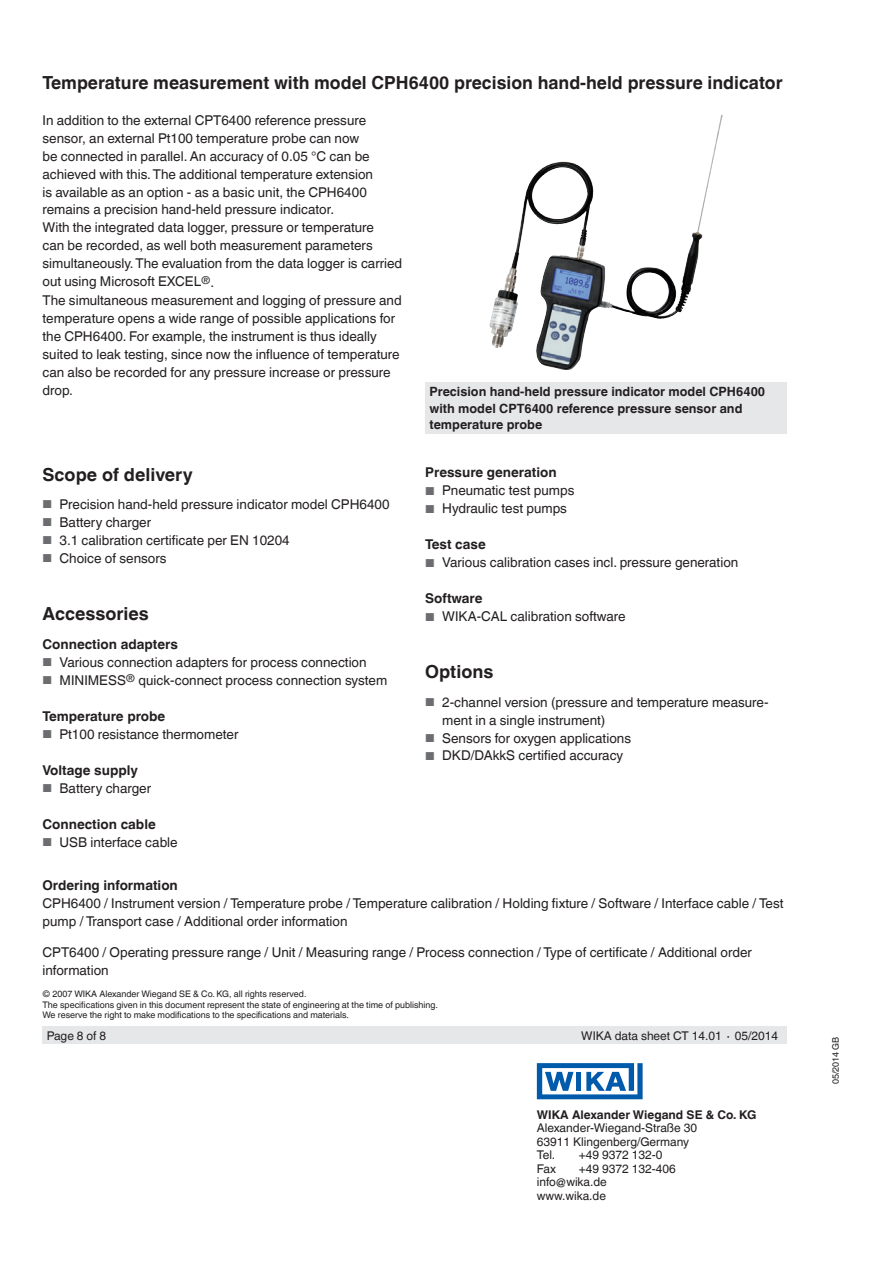
<style>
.page{position:relative;width:893px;height:1263px;background:#fff}
.page>*{position:absolute;margin:0;border:0;box-sizing:border-box;transform-origin:0 0}
.t1{font:700 18px "Helvetica World";color:#231f20}
.t2{font:13.5px/18px "Helvetica World";color:#231f20}
.t3{font:700 13.5px "Helvetica World";color:#231f20}
.t4{font:700 12.75px/16.5px "Helvetica World";color:#231f20}
.t5{font:12px/13.5px "Helvetica World";color:#231f20}
.t6{font:700 12px "Helvetica World";color:#231f20}
.t7{font:9px/10.5px "Helvetica World";color:#231f20}
.s1{font-size:11.55px;color:#6c6d70}
</style>
<div class="page">
<svg style="left:537px;top:1063px;width:106px;height:36px"></svg>
<div style="left:43px;top:1027px;width:744px;height:17px;background:#e6e7e9"></div>
<img style="left:658px;top:116px;width:63px;height:200px">
<div style="left:425px;top:383px;width:362px;height:51px;background:#e6e7e9"></div>
<h1 class="t1" style="left:43px;top:73px;width:742px">Temperature measurement with model CPH6400 precision hand-held pressure indicator</h1>
<p class="t2" style="left:43px;top:111px;width:361px">In addition to the external CPT6400 reference pressure sensor, an external Pt100 temperature probe can now<br>be connected in parallel. An accuracy of 0.05 °C can be achieved with this. The additional temperature extension<br>is available as an option - as a basic unit, the CPH6400 remains a precision hand-held pressure indicator.<br>With the integrated data logger, pressure or temperature<br>can be recorded, as well both measurement parameters simultaneously. The evaluation from the data logger is carried out using Microsoft EXCEL<sup>®</sup>.<br>The simultaneous measurement and logging of pressure and temperature opens a wide range of possible applications for the CPH6400. For example, the instrument is thus ideally suited to leak testing, since now the influence of temperature can also be recorded for any pressure increase or pressure drop.</p>
<h1 class="t1" style="left:43px;top:464px;width:152px">Scope of delivery</h1>
<p class="t2" style="left:43px;top:495px;width:349px"><span class="s1">■</span> Precision hand-held pressure indicator model CPH6400</p>
<p class="t2" style="left:43px;top:513px;width:110px"><span class="s1">■</span> Battery charger</p>
<p class="t2" style="left:43px;top:531px;width:249px"><span class="s1">■</span> 3.1 calibration certificate per EN 10204</p>
<p class="t2" style="left:43px;top:549px;width:126px"><span class="s1">■</span> Choice of sensors</p>
<h1 class="t1" style="left:43px;top:603px;width:108px">Accessories</h1>
<p class="t3" style="left:43px;top:636px;width:137px">Connection adapters</p>
<p class="t2" style="left:43px;top:653px;width:326px"><span class="s1">■</span> Various connection adapters for process connection</p>
<p class="t2" style="left:43px;top:671px;width:346px"><span class="s1">■</span> MINIMESS<sup>®</sup> quick-connect process connection system</p>
<p class="t3" style="left:43px;top:708px;width:124px">Temperature probe</p>
<p class="t2" style="left:43px;top:725px;width:197px"><span class="s1">■</span> Pt100 resistance thermometer</p>
<p class="t3" style="left:43px;top:762px;width:97px">Voltage supply</p>
<p class="t2" style="left:43px;top:779px;width:110px"><span class="s1">■</span> Battery charger</p>
<p class="t3" style="left:43px;top:816px;width:115px">Connection cable</p>
<p class="t2" style="left:43px;top:833px;width:137px"><span class="s1">■</span> USB interface cable</p>
<p class="t4" style="left:429px;top:384px;width:337px">Precision hand-held pressure indicator model CPH6400 with model CPT6400 reference pressure sensor and temperature probe</p>
<p class="t3" style="left:425px;top:465px;width:133px">Pressure generation</p>
<p class="t2" style="left:425px;top:482px;width:151px"><span class="s1">■</span> Pneumatic test pumps</p>
<p class="t2" style="left:425px;top:500px;width:143px"><span class="s1">■</span> Hydraulic test pumps</p>
<p class="t3" style="left:425px;top:537px;width:62px">Test case</p>
<p class="t2" style="left:425px;top:554px;width:315px"><span class="s1">■</span> Various calibration cases incl. pressure generation</p>
<p class="t3" style="left:425px;top:591px;width:59px">Software</p>
<p class="t2" style="left:425px;top:608px;width:202px"><span class="s1">■</span> WIKA-CAL calibration software</p>
<h1 class="t1" style="left:425px;top:662px;width:70px">Options</h1>
<p class="t2" style="left:442px;top:693px;width:328px;text-indent:-17px"><span class="s1">■</span> 2-channel version (pressure and temperature measure&shy;ment in a single instrument)</p>
<p class="t2" style="left:425px;top:729px;width:207px"><span class="s1">■</span> Sensors for oxygen applications</p>
<p class="t2" style="left:425px;top:746px;width:200px"><span class="s1">■</span> DKD/DAkkS certified accuracy</p>
<p class="t3" style="left:43px;top:877px;width:137px">Ordering information</p>
<p class="t2" style="left:43px;top:894px;width:742px">CPH6400 / Instrument version / Temperature probe / Temperature calibration / Holding fixture / Software / Interface cable / Test pump / Transport case / Additional order information</p>
<p class="t2" style="left:43px;top:944px;width:711px">CPT6400 / Operating pressure range / Unit / Measuring range / Process connection / Type of certificate / Additional order information</p>
<p class="t7" style="left:43px;top:989px;width:397px">© 2007 WIKA Alexander Wiegand SE &amp; Co. KG, all rights reserved.<br>The specifications given in this document represent the state of engineering at the time of publishing.<br>We reserve the right to make modifications to the specifications and materials.</p>
<p class="t5" style="left:47px;top:1029px;width:61px">Page 8 of 8</p>
<p class="t5" style="left:581px;top:1029px;width:198px">WIKA data sheet CT 14.01 ∙ 05/2014</p>
<p class="t6" style="left:537px;top:1107px;width:221px">WIKA Alexander Wiegand SE &amp; Co. KG</p>
<p class="t5" style="left:537px;top:1121px;width:162px">Alexander-Wiegand-Straße 30<br>63911 Klingenberg/Germany<br>Tel.</p>
<p class="t5" style="left:579px;top:1148px;width:85px">+49 9372 132-0</p>
<p class="t5" style="left:537px;top:1161px;width:21px">Fax</p>
<p class="t5" style="left:537px;top:1161px;width:140px;text-indent:42px">+49 9372 132-406 info@wika.de www.wika.de</p>
<p class="t7" style="left:830px;top:1084px;width:49px;rotate:-90deg">05/2014 GB</p>
</div>
